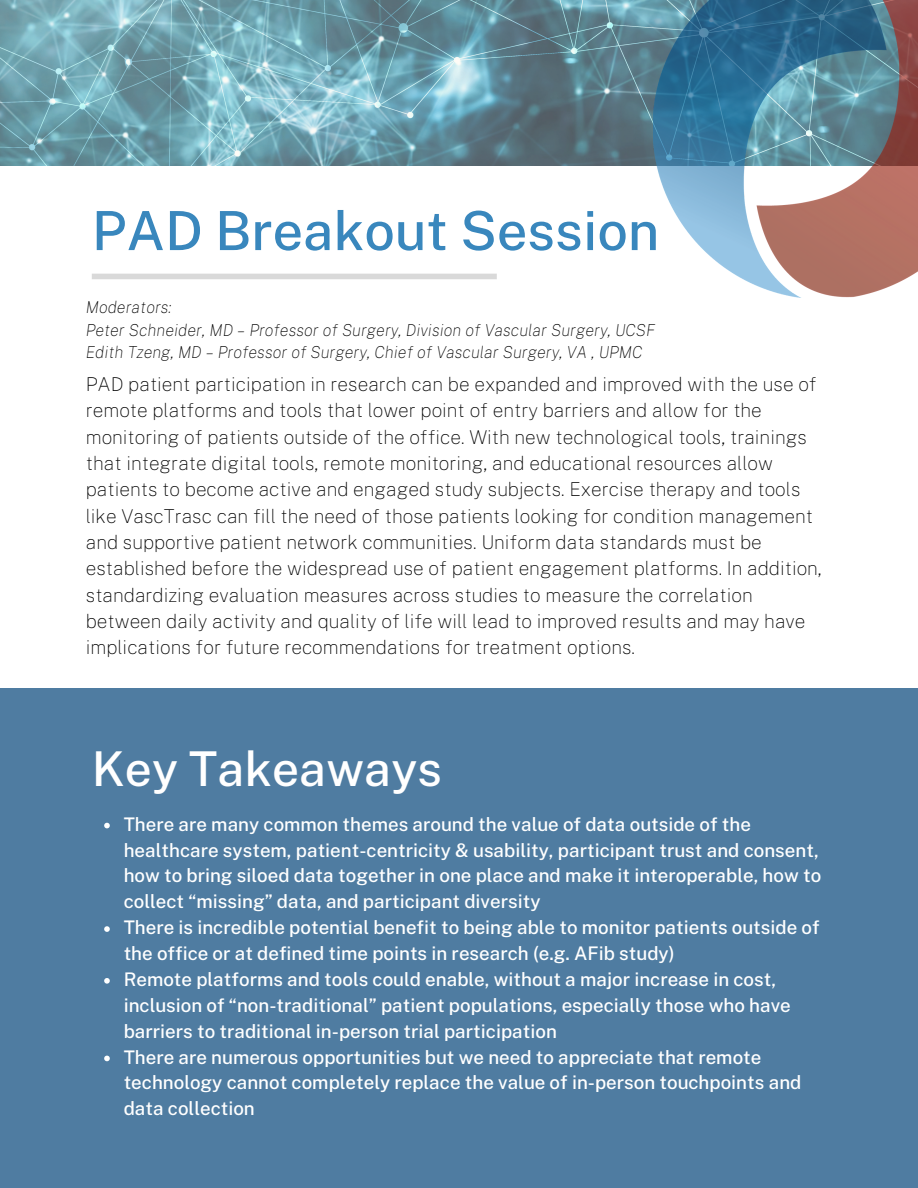
<style>
.page{position:relative;width:918px;height:1188px;background:#fff}
.page>*{position:absolute;margin:0;border:0;box-sizing:border-box;transform-origin:0 0}
.t1{font:500 54px "Public Sans";color:#3987bd}
.t2{font:500 48px "Public Sans";color:#fff}
.t3{font:100 19.05px/26.2px "Public Sans";color:#000}
.t4{font:500 18.75px/25.8px "Public Sans";color:#fff}
.t5{font:italic 100 16.5px "Public Sans";color:#000}
</style>
<div class="page">
<div style="left:92px;top:274px;width:405px;height:5px;background:#d9d9d9"></div>
<div style="left:0;top:689px;width:918px;height:499px;background:#4f7ca1"></div>
<svg style="left:104px;top:823px;width:6px;height:5px"></svg>
<svg style="left:104px;top:926px;width:6px;height:6px"></svg>
<svg style="left:104px;top:978px;width:6px;height:6px"></svg>
<svg style="left:104px;top:1056px;width:6px;height:5px"></svg>
<img style="left:0;top:0;width:653px;height:165px">
<img style="left:653px;top:0;width:265px;height:298px">
<p class="t1" style="left:92px;top:199px;width:569px">PAD Breakout Session</p>
<p class="t5" style="left:86px;top:298px;width:87px">Moderators:</p>
<p class="t5" style="left:86px;top:320px;width:571px">Peter Schneider, MD – Professor of Surgery, Division of Vascular Surgery, UCSF</p>
<p class="t5" style="left:86px;top:343px;width:558px">Edith Tzeng, MD – Professor of Surgery, Chief of Vascular Surgery, VA , UPMC</p>
<p class="t3" style="left:86px;top:371px;width:738px">PAD patient participation in research can be expanded and improved with the use of remote platforms and tools that lower point of entry barriers and allow for the monitoring of patients outside of the office. With new technological tools, trainings that integrate digital tools, remote monitoring, and educational resources allow patients to become active and engaged study subjects. Exercise therapy and tools like VascTrasc can fill the need of those patients looking for condition management and supportive patient network communities. Uniform data standards must be established before the widespread use of patient engagement platforms. In addition, standardizing evaluation measures across studies to measure the correlation between daily activity and quality of life will lead to improved results and may have implications for future recommendations for treatment options.</p>
<p class="t2" style="left:92px;top:740px;width:352px">Key Takeaways</p>
<p class="t4" style="left:124px;top:811px;width:699px">There are many common themes around the value of data outside of the healthcare system, patient-centricity &amp; usability, participant trust and consent, how to bring siloed data together in one place and make it interoperable, how to collect “missing” data, and participant diversity</p>
<p class="t4" style="left:124px;top:914px;width:698px">There is incredible potential benefit to being able to monitor patients outside of the office or at defined time points in research (e.g. AFib study)</p>
<p class="t4" style="left:124px;top:966px;width:669px">Remote platforms and tools could enable, without a major increase in cost, inclusion of “non-traditional” patient populations, especially those who have barriers to traditional in-person trial participation</p>
<p class="t4" style="left:124px;top:1044px;width:679px">There are numerous opportunities but we need to appreciate that remote technology cannot completely replace the value of in-person touchpoints and data collection</p>
</div>
